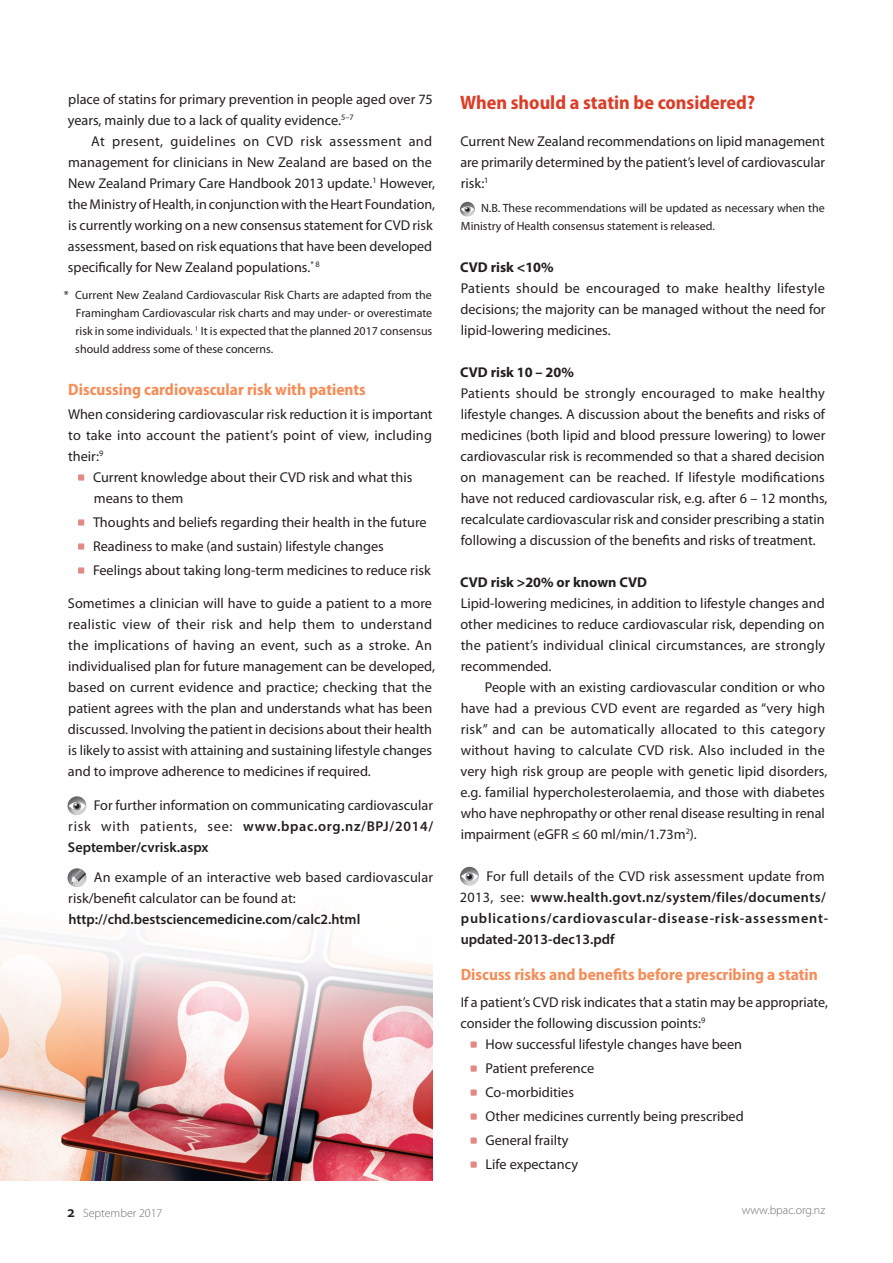
<style>
.page{position:relative;width:893px;height:1263px;background:#fff}
.page>*{position:absolute;margin:0;border:0;box-sizing:border-box;transform-origin:0 0}
.A_head{font:700 semi-condensed 19.5px "Myriad Pro";color:#dd3d27}
.B_head{font:700 semi-condensed 16.5px "Myriad Pro";color:#f68c57}
.Body{font:14.25px/21px "Myriad Pro";color:#231f20;text-align:justify}
.Body-First_Line_Inde{font:14.25px/21px "Myriad Pro";color:#231f20}
.Bullet_List{font:14.25px/21px "Myriad Pro";color:#231f20}
.Body_Line_Space{font:14.25px/21px "Myriad Pro";color:#231f20;text-align:justify}
.Body_Line_Space-2{font:600 14.25px/21px "Myriad Pro";letter-spacing:.045em;color:#231f20}
.Body-2{font:600 14.25px "Myriad Pro";color:#231f20}
.C_head{font:700 14.25px "Myriad Pro";color:#231f20}
.Footnote{font:12px/18px "Myriad Pro";color:#231f20;text-align:justify}
.Body_Line_Space-3{font:12px/18px "Myriad Pro";color:#231f20}
.t1{font:300 12px "Myriad Pro";color:#6c6d70}
.s1{font-weight:600}
.s2{font-weight:400}
.s3{font-weight:600;font-size:15.75px;color:#231f20}
</style>
<div class="page">
<img style="left:0;top:933px;width:433px;height:247px">
<svg style="left:78px;top:474px;width:6px;height:7px"></svg>
<svg style="left:78px;top:519px;width:6px;height:7px"></svg>
<svg style="left:78px;top:543px;width:6px;height:7px"></svg>
<svg style="left:78px;top:567px;width:6px;height:7px"></svg>
<div style="left:65px;top:794px;width:23px;height:23px;background:#231f20;opacity:.6"></div>
<svg style="left:69px;top:802px;width:17px;height:8px"></svg>
<svg style="left:73px;top:802px;width:8px;height:8px"></svg>
<svg style="left:75px;top:804px;width:5px;height:5px"></svg>
<div style="left:65px;top:866px;width:23px;height:22px;background:#231f20;opacity:.6"></div>
<svg style="left:71px;top:869px;width:15px;height:15px"></svg>
<div style="left:458px;top:199px;width:18px;height:18px;background:#231f20;opacity:.6"></div>
<svg style="left:461px;top:206px;width:13px;height:7px"></svg>
<svg style="left:464px;top:206px;width:7px;height:7px"></svg>
<svg style="left:466px;top:208px;width:3px;height:4px"></svg>
<div style="left:458px;top:865px;width:22px;height:22px;background:#231f20;opacity:.6"></div>
<svg style="left:461px;top:872px;width:17px;height:9px"></svg>
<svg style="left:465px;top:873px;width:9px;height:8px"></svg>
<svg style="left:467px;top:874px;width:5px;height:5px"></svg>
<svg style="left:470px;top:1041px;width:7px;height:7px"></svg>
<svg style="left:470px;top:1065px;width:7px;height:7px"></svg>
<svg style="left:470px;top:1089px;width:7px;height:7px"></svg>
<svg style="left:470px;top:1113px;width:7px;height:7px"></svg>
<svg style="left:470px;top:1137px;width:7px;height:7px"></svg>
<svg style="left:470px;top:1161px;width:7px;height:7px"></svg>
<p class="Body-First_Line_Inde" style="left:68px;top:88px;width:366px">place of statins for primary prevention in people aged over 75 years, mainly due to a lack of quality evidence.<sup>5–7</sup></p>
<p class="Body-First_Line_Inde" style="left:68px;top:130px;width:369px;text-indent:23px">At present, guidelines on CVD risk assessment and management for clinicians in New Zealand are based on the New Zealand Primary Care Handbook 2013 update.<sup>1</sup> However, the Ministry of Health, in conjunction with the Heart Foundation, is currently working on a new consensus statement for CVD risk assessment, based on risk equations that have been developed specifically for New Zealand populations.<sup>*</sup> <sup>8</sup></p>
<p class="Footnote" style="left:75px;top:285px;width:359px;text-indent:-11px">* Current New Zealand Cardiovascular Risk Charts are adapted from the Framingham Cardiovascular risk charts and may under- or overestimate risk in some individuals. <sup>1</sup> It is expected that the planned 2017 consensus should address some of these concerns.</p>
<p class="B_head" style="left:68px;top:380px;width:299px">Discussing cardiovascular risk with patients</p>
<p class="Body" style="left:68px;top:403px;width:366px">When considering cardiovascular risk reduction it is important to take into account the patient’s point of view, including their:<sup>9</sup></p>
<p class="Bullet_List" style="left:93px;top:466px;width:321px">Current knowledge about their CVD risk and what this means to them</p>
<p class="Bullet_List" style="left:93px;top:511px;width:335px">Thoughts and beliefs regarding their health in the future</p>
<p class="Bullet_List" style="left:93px;top:535px;width:292px">Readiness to make (and sustain) lifestyle changes</p>
<p class="Bullet_List" style="left:93px;top:559px;width:339px">Feelings about taking long-term medicines to reduce risk</p>
<p class="Body" style="left:68px;top:592px;width:369px;text-align:left">Sometimes a clinician will have to guide a patient to a more realistic view of their risk and help them to understand the implications of having an event, such as a stroke. An individualised plan for future management can be developed, based on current evidence and practice; checking that the patient agrees with the plan and understands what has been discussed. Involving the patient in decisions about their health is likely to assist with attaining and sustaining lifestyle changes and to improve adherence to medicines if required.</p>
<p class="Body_Line_Space" style="left:68px;top:794px;width:367px;text-indent:26px">For further information on communicating cardiovascular risk with patients, see: <span class="s1">www.bpac.org.nz/BPJ/2014/ September/cvrisk.aspx</span></p>
<p class="Body_Line_Space" style="left:68px;top:866px;width:366px;text-indent:26px">An example of an interactive web based cardiovascular risk/benefit calculator can be found at:</p>
<p class="Body-2" style="left:68px;top:910px;width:293px">http://chd.bestsciencemedicine.com/calc2.html</p>
<p class="A_head" style="left:460px;top:92px;width:296px">When should a statin be considered?</p>
<p class="Body" style="left:460px;top:130px;width:366px">Current New Zealand recommendations on lipid management are primarily determined by the patient’s level of cardiovascular risk:<sup>1</sup></p>
<p class="Body_Line_Space-3" style="left:461px;top:198px;width:365px;text-indent:20px">N.B. These recommendations will be updated as necessary when the<br>Ministry of Health consensus statement is released.</p>
<p class="C_head" style="left:460px;top:257px;width:95px">CVD risk &lt;10%</p>
<p class="Body" style="left:460px;top:277px;width:367px">Patients should be encouraged to make healthy lifestyle decisions; the majority can be managed without the need for lipid-lowering medicines.</p>
<p class="C_head" style="left:460px;top:362px;width:115px">CVD risk 10 – 20%</p>
<p class="Body" style="left:460px;top:382px;width:369px;text-align:left">Patients should be strongly encouraged to make healthy lifestyle changes. A discussion about the benefits and risks of medicines (both lipid and blood pressure lowering) to lower cardiovascular risk is recommended so that a shared decision on management can be reached. If lifestyle modifications have not reduced cardiovascular risk, e.g. after 6 – 12 months, recalculate cardiovascular risk and consider prescribing a statin following a discussion of the benefits and risks of treatment.</p>
<p class="C_head" style="left:460px;top:572px;width:178px">CVD risk &gt;20% or known CVD</p>
<p class="Body" style="left:460px;top:592px;width:366px">Lipid-lowering medicines, in addition to lifestyle changes and other medicines to reduce cardiovascular risk, depending on the patient’s individual clinical circumstances, are strongly recommended.</p>
<p class="Body-First_Line_Inde" style="left:460px;top:676px;width:369px;text-indent:24px">People with an existing cardiovascular condition or who have had a previous CVD event are regarded as “very high risk” and can be automatically allocated to this category without having to calculate CVD risk. Also included in the very high risk group are people with genetic lipid disorders, e.g. familial hypercholesterolaemia, and those with diabetes who have nephropathy or other renal disease resulting in renal impairment (eGFR ≤ 60 ml/min/1.73m<sup>2</sup>).</p>
<p class="Body_Line_Space-2" style="left:460px;top:865px;width:370px;text-indent:27px"><span class="s2">For full details of the CVD risk assessment update from 2013, see:</span> www.health.govt.nz/system/files/documents/ publications/cardiovascular-disease-risk-assessment&shy;updated-2013-dec13.pdf</p>
<p class="B_head" style="left:461px;top:965px;width:359px">Discuss risks and benefits before prescribing a statin</p>
<p class="Body" style="left:460px;top:991px;width:369px">If a patient’s CVD risk indicates that a statin may be appropriate, consider the following discussion points:<sup>9</sup></p>
<p class="Bullet_List" style="left:485px;top:1033px;width:258px">How successful lifestyle changes have been</p>
<p class="Bullet_List" style="left:485px;top:1057px;width:110px">Patient preference</p>
<p class="Bullet_List" style="left:485px;top:1081px;width:90px">Co-morbidities</p>
<p class="Bullet_List" style="left:485px;top:1105px;width:260px">Other medicines currently being prescribed</p>
<p class="Bullet_List" style="left:485px;top:1129px;width:85px">General frailty</p>
<p class="Bullet_List" style="left:485px;top:1153px;width:94px">Life expectancy</p>
<p class="t1" style="left:68px;top:1206px;width:96px"><span class="s3">2</span> September 2017</p>
<p class="t1" style="left:742px;top:1202px;width:85px">www.bpac.org.nz</p>
</div>
